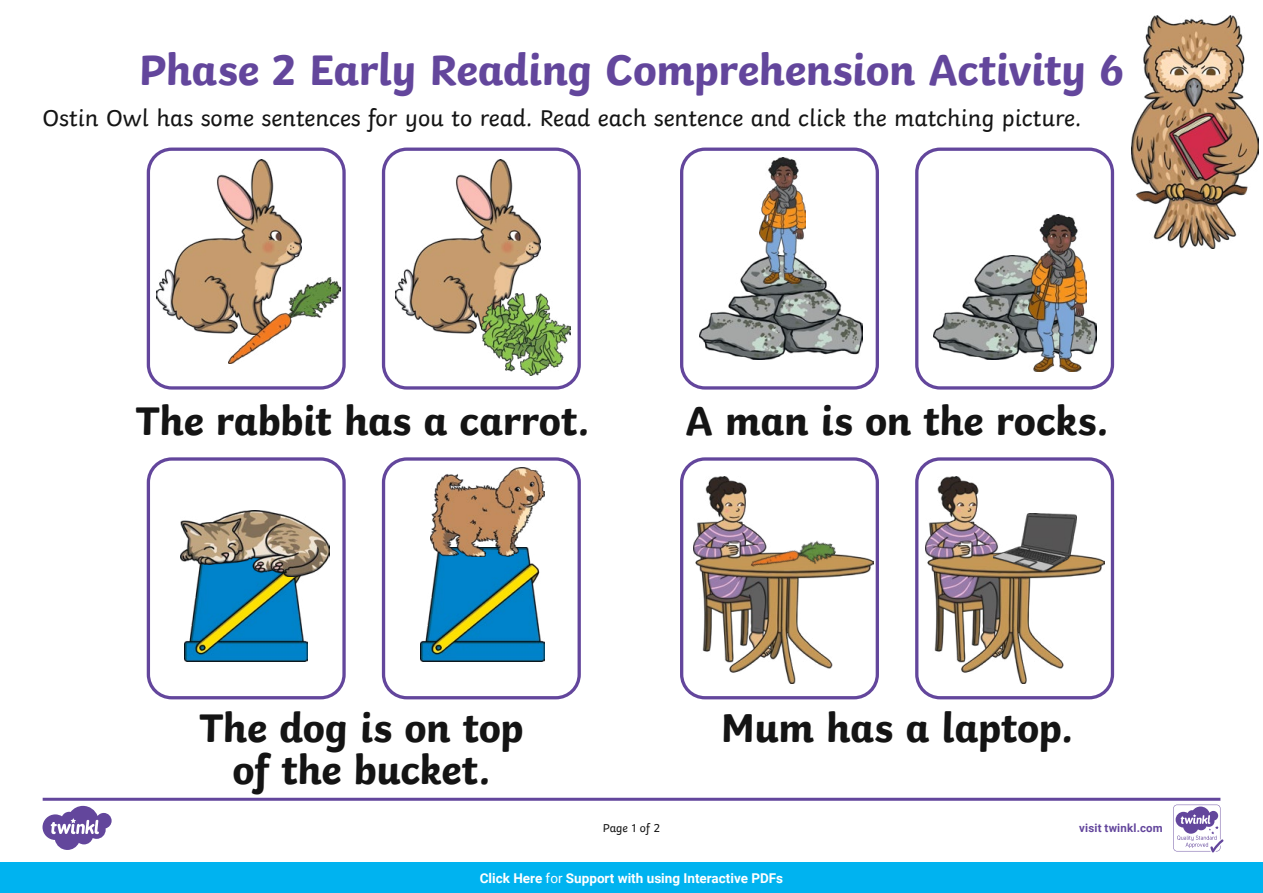
<style>
.page{position:relative;width:1263px;height:893px;background:#fff}
.page>*{position:absolute;margin:0;border:0;box-sizing:border-box;transform-origin:0 0}
.t1{font:700 45px "Twinkl";letter-spacing:-.01em;color:#63469c}
.t2{font:700 42px/42px "Twinkl";letter-spacing:-.005em;color:#141414;text-align:center}
.t3{font:24px "Twinkl";color:#141414}
.t4{font:700 13.5px "Roboto";color:#fff}
.t5{font:12px "Twinkl";letter-spacing:-.005em;color:#141414}
.t6{font:700 11.4px "Roboto";letter-spacing:.02em;color:#63469c}
.s1{font-weight:400}
</style>
<div class="page">
<div style="left:382px;top:148px;width:199px;height:242px;border:3px solid #63469c;border-radius:23px"></div>
<div style="left:915px;top:457px;width:199px;height:242px;border:3px solid #63469c;border-radius:23px"></div>
<div style="left:382px;top:457px;width:199px;height:242px;border:3px solid #63469c;border-radius:23px"></div>
<div style="left:915px;top:148px;width:199px;height:242px;border:3px solid #63469c;border-radius:23px"></div>
<div style="left:147px;top:148px;width:199px;height:242px;border:3px solid #63469c;border-radius:23px"></div>
<div style="left:147px;top:457px;width:199px;height:242px;border:3px solid #63469c;border-radius:23px"></div>
<div style="left:680px;top:148px;width:199px;height:242px;border:3px solid #63469c;border-radius:23px"></div>
<div style="left:680px;top:457px;width:199px;height:242px;border:3px solid #63469c;border-radius:23px"></div>
<img style="left:1131px;top:16px;width:127px;height:232px">
<img style="left:156px;top:159px;width:145px;height:175px">
<img style="left:396px;top:159px;width:145px;height:175px">
<img style="left:229px;top:277px;width:111px;height:86px">
<img style="left:481px;top:293px;width:90px;height:83px">
<img style="left:699px;top:259px;width:163px;height:100px">
<img style="left:933px;top:255px;width:163px;height:104px">
<img style="left:759px;top:157px;width:47px;height:126px">
<img style="left:1028px;top:215px;width:59px;height:157px">
<img style="left:421px;top:557px;width:123px;height:104px">
<img style="left:184px;top:576px;width:124px;height:85px">
<img style="left:181px;top:510px;width:148px;height:66px">
<img style="left:431px;top:467px;width:113px;height:90px">
<img style="left:694px;top:476px;width:179px;height:207px">
<img style="left:925px;top:476px;width:179px;height:207px">
<img style="left:751px;top:516px;width:87px;height:80px">
<img style="left:993px;top:514px;width:83px;height:57px">
<svg style="left:43px;top:798px;width:1180px;height:54px"></svg>
<div style="left:0;top:862px;width:1263px;height:31px;background:#00b3f0"></div>
<h1 class="t1" style="left:139px;top:33px;width:987px">Phase 2 Early Reading Comprehension Activity 6</h1>
<p class="t3" style="left:43px;top:99px;width:1040px">Ostin Owl has some sentences for you to read. Read each sentence and click the matching picture.</p>
<h2 class="t2" style="left:136px;top:395px;width:456px">The rabbit has a carrot.</h2>
<h2 class="t2" style="left:686px;top:395px;width:424px">A man is on the rocks.</h2>
<h2 class="t2" style="left:199px;top:702px;width:326px">The dog is on top of the bucket.</h2>
<h2 class="t2" style="left:721px;top:702px;width:354px">Mum has a laptop.</h2>
<p class="t5" style="left:603px;top:819px;width:59px">Page 1 of 2</p>
<p class="t6" style="left:1079px;top:820px;width:85px">visit twinkl.com</p>
<p class="t4" style="left:480px;top:868px;width:305px">Click Here <span class="s1">for</span> Support with using Interactive PDFs</p>
</div>
